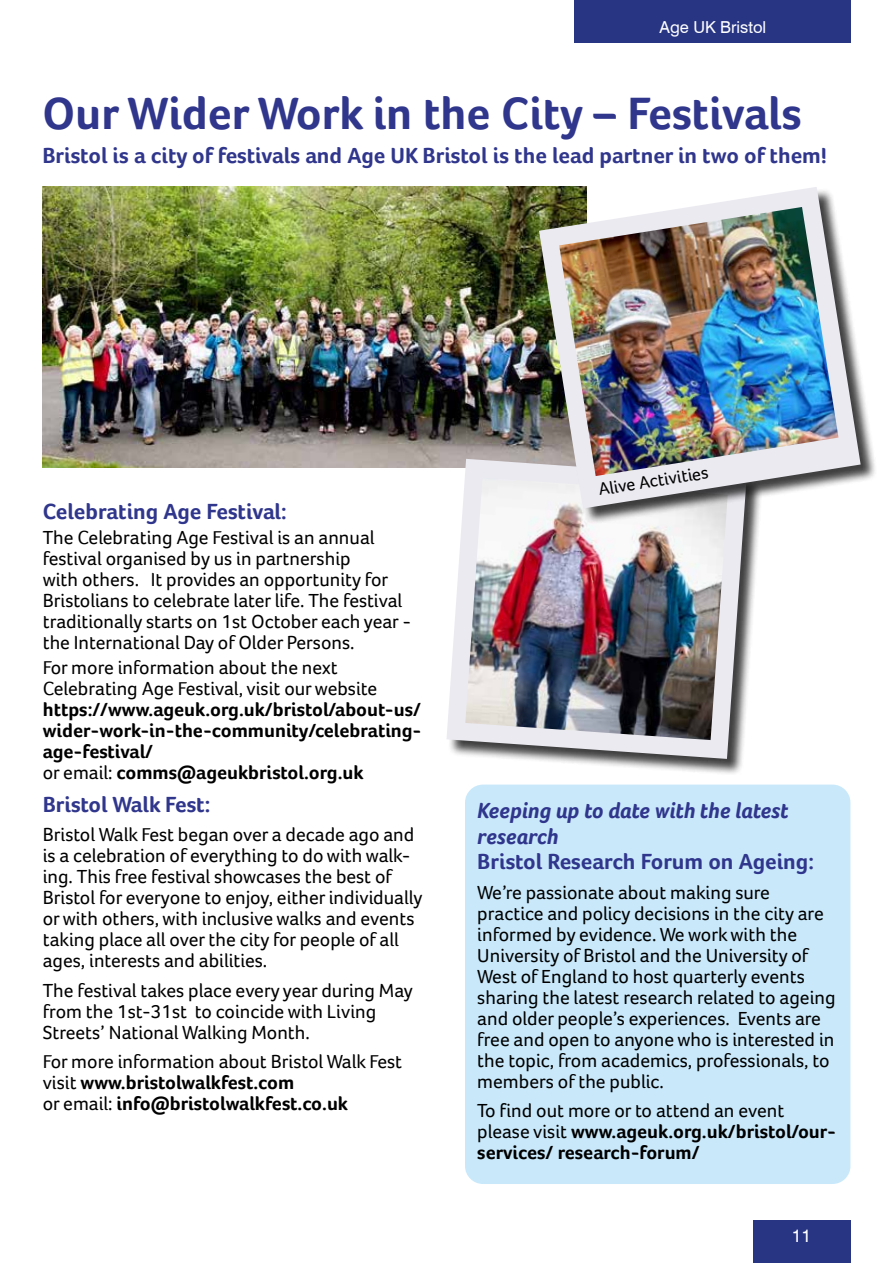
<style>
.page{position:relative;width:893px;height:1263px;background:#fff}
.page>*{position:absolute;margin:0;border:0;box-sizing:border-box;transform-origin:0 0}
.t1{font:700 46.5px "Foco Age UK";color:#30368c}
.t2{font:700 22.5px "Foco Age UK";color:#30368c}
.t3{font:italic 700 22.5px/25.5px "Foco Age UK";letter-spacing:-.005em;color:#30368c}
.t4{font:19.5px/21px "Foco Age UK";color:#000}
.t5{font:700 19.5px/21px "Foco Age UK";color:#000}
.t6{font:18px "Foco Age UK";color:#000}
.t7{font:18px "Swiss 721 BT";color:#fff}
.t8{font:16.5px "Swiss 721 BT";color:#fff}
.s1{font-weight:400}
.s2{font-weight:700}
</style>
<div class="page">
<div style="left:465px;top:784px;width:385px;height:400px;background:#c9e9fb;border-radius:18px"></div>
<div style="left:753px;top:1220px;width:97px;height:43px;background:#283583"></div>
<div style="left:574px;top:0;width:276px;height:43px;background:#283583"></div>
<img style="left:43px;top:186px;width:544px;height:281px">
<div style="left:448px;top:460px;width:315px;height:315px;background:#000;opacity:.75"></div>
<svg style="left:446px;top:459px;width:300px;height:300px;fill:#ebeaf1"></svg>
<img style="left:465px;top:478px;width:263px;height:262px">
<div style="left:540px;top:188px;width:337px;height:337px;background:#000;opacity:.75"></div>
<svg style="left:539px;top:187px;width:322px;height:321px"></svg>
<img style="left:559px;top:207px;width:279px;height:269px">
<p class="t8" style="left:659px;top:17px;width:108px">Age UK Bristol</p>
<h1 class="t1" style="left:43px;top:86px;width:761px">Our Wider Work in the City – Festivals</h1>
<p class="t2" style="left:43px;top:142px;width:786px">Bristol is a city of festivals and Age UK Bristol is the lead partner in two of them!</p>
<p class="t2" style="left:43px;top:498px;width:245px">Celebrating Age Festival:</p>
<p class="t4" style="left:43px;top:527px;width:370px">The Celebrating Age Festival is an annual festival organised by us in partnership<br>with others. It provides an opportunity for Bristolians to celebrate later life. The festival traditionally starts on 1st October each year - the International Day of Older Persons.</p>
<p class="t4" style="left:43px;top:657px;width:336px">For more information about the next<br>Celebrating Age Festival, visit our website</p>
<p class="t5" style="left:43px;top:699px;width:380px">https://www.ageuk.org.uk/bristol/about-us/ wider-work-in-the-community/celebrating&shy;age-festival/<br><span class="s1">or email:</span> comms@ageukbristol.org.uk</p>
<p class="t2" style="left:43px;top:791px;width:169px">Bristol Walk Fest:</p>
<p class="t4" style="left:43px;top:824px;width:381px">Bristol Walk Fest began over a decade ago and is a celebration of everything to do with walk&shy;ing. This free festival showcases the best of Bristol for everyone to enjoy, either individually or with others, with inclusive walks and events taking place all over the city for people of all ages, interests and abilities.</p>
<p class="t4" style="left:43px;top:979px;width:372px">The festival takes place every year during May from the 1st-31st to coincide with Living<br>Streets’ National Walking Month.</p>
<p class="t4" style="left:43px;top:1051px;width:361px">For more information about Bristol Walk Fest visit <span class="s2">www.bristolwalkfest.com<br></span>or email: <span class="s2">info@bristolwalkfest.co.uk</span></p>
<p class="t6" style="left:597px;top:479px;width:113px;rotate:-9deg">Alive Activities</p>
<p class="t3" style="left:477px;top:798px;width:313px">Keeping up to date with the latest research</p>
<p class="t2" style="left:477px;top:848px;width:338px">Bristol Research Forum on Ageing:</p>
<p class="t4" style="left:477px;top:881px;width:360px">We’re passionate about making sure practice and policy decisions in the city are informed by evidence. We work with the University of Bristol and the University of West of England to host quarterly events sharing the latest research related to ageing and older people’s experiences. Events are free and open to anyone who is interested in the topic, from academics, professionals, to members of the public.</p>
<p class="t5" style="left:477px;top:1100px;width:360px"><span class="s1">To find out more or to attend an event please visit</span> www.ageuk.org.uk/bristol/our&shy;services/ research-forum/</p>
<p class="t7" style="left:792px;top:1225px;width:21px">11</p>
</div>
